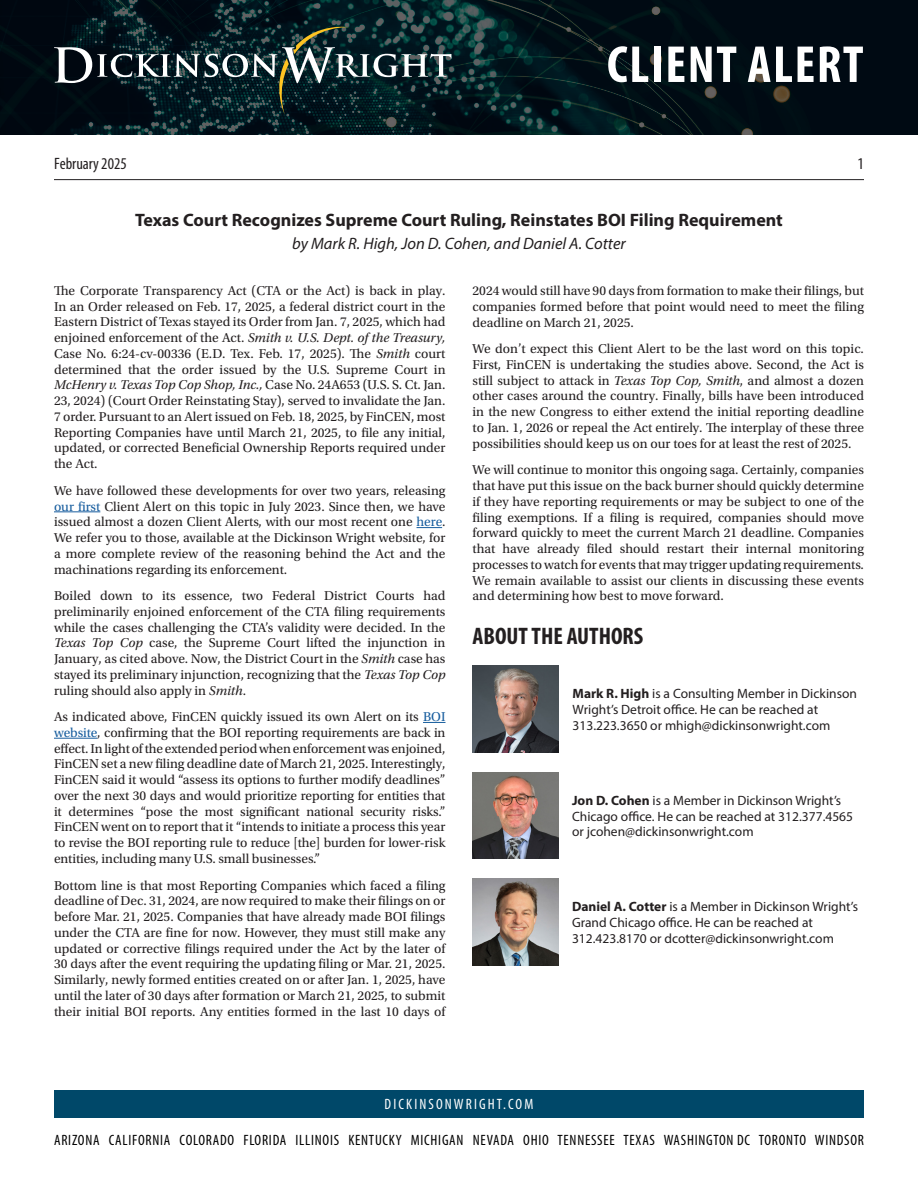
<style>
.page{position:relative;width:918px;height:1188px;background:#fff}
.page>*{position:absolute;margin:0;border:0;box-sizing:border-box;transform-origin:0 0}
.t1{font:700 condensed 52.5px "Myriad Pro";letter-spacing:.03em;color:#fff}
.t2{font:700 condensed 24px "Myriad Pro";color:#231f20}
.t3{font:700 18px "Myriad Pro";color:#231f20}
.t4{font:italic 16.5px "Myriad Pro";color:#231f20}
.t5{font:condensed 16.5px "Myriad Pro";color:#231f20}
.t6{font:condensed 15px "Myriad Pro";letter-spacing:.05em;color:#000}
.t7{font:condensed 15px "Myriad Pro";letter-spacing:.14em;color:#fff}
.Copy{font:13.5px/15.8px "Utopia Std";color:#231f20;text-align:justify}
.t8{font:13.5px/15.8px "Myriad Pro";color:#231f20}
.s1{font-style:italic}
.s2{color:#175d9e}
.s3{font-weight:700}
</style>
<div class="page">
<hr style="left:54px;top:179px;width:810px;height:1px;background:#231f20">
<svg style="left:0;top:0;width:918px;height:135px;background:#04131a"></svg>
<div style="left:54px;top:1090px;width:810px;height:28px;background:#004869"></div>
<svg style="left:54px;top:27px;width:397px;height:88px;background:#203438"></svg>
<hr style="left:54px;top:512px;width:46px;height:1px;background:#175d9e">
<svg style="left:417px;top:527px;width:25px;height:1px"></svg>
<svg style="left:423px;top:722px;width:23px;height:1px"></svg>
<hr style="left:54px;top:738px;width:43px;height:1px;background:#175d9e">
<img style="left:472px;top:666px;width:87px;height:86px">
<img style="left:472px;top:772px;width:87px;height:87px">
<img style="left:472px;top:879px;width:87px;height:86px">
<h1 class="t1" style="left:607px;top:32px;width:258px">CLIENT ALERT</h1>
<p class="t5" style="left:54px;top:154px;width:74px">February 2025</p>
<p class="t3" style="left:135px;top:208px;width:649px">Texas Court Recognizes Supreme Court Ruling, Reinstates BOI Filing Requirement</p>
<p class="t4" style="left:292px;top:233px;width:335px">by Mark R. High, Jon D. Cohen, and Daniel A. Cotter</p>
<p class="t5" style="left:858px;top:154px;width:8px">1</p>
<p class="Copy" style="left:54px;top:283px;width:393px">The Corporate Transparency Act (CTA or the Act) is back in play.<br>In an Order released on Feb. 17, 2025, a federal district court in the Eastern District of Texas stayed its Order from Jan. 7, 2025, which had enjoined enforcement of the Act. <span class="s1">Smith v. U.S. Dept. of the Treasury, </span>Case No. 6:24-cv-00336 (E.D. Tex. Feb. 17, 2025). The <span class="s1">Smith</span> court determined that the order issued by the U.S. Supreme Court in <span class="s1">McHenry v. Texas Top Cop Shop, Inc.,</span> Case No. 24A653 (U.S. S. Ct. Jan.<br>23, 2024) (Court Order Reinstating Stay), served to invalidate the Jan.<br>7 order. Pursuant to an Alert issued on Feb. 18, 2025, by FinCEN, most Reporting Companies have until March 21, 2025, to file any initial, updated, or corrected Beneficial Ownership Reports required under the Act.</p>
<p class="Copy" style="left:54px;top:483px;width:393px">We have followed these developments for over two years, releasing <span class="s2">our first</span> Client Alert on this topic in July 2023. Since then, we have issued almost a dozen Client Alerts, with our most recent one <span class="s2">here</span>.<br>We refer you to those, available at the Dickinson Wright website, for a more complete review of the reasoning behind the Act and the machinations regarding its enforcement.</p>
<p class="Copy" style="left:54px;top:588px;width:393px">Boiled down to its essence, two Federal District Courts had preliminarily enjoined enforcement of the CTA filing requirements while the cases challenging the CTA’s validity were decided. In the <span class="s1">Texas Top Cop</span> case, the Supreme Court lifted the injunction in January, as cited above. Now, the District Court in the <span class="s1">Smith</span> case has stayed its preliminary injunction, recognizing that the <span class="s1">Texas Top Cop </span>ruling should also apply in <span class="s1">Smith</span>.</p>
<p class="Copy" style="left:54px;top:709px;width:393px">As indicated above, FinCEN quickly issued its own Alert on its <span class="s2">BOI website</span>, confirming that the BOI reporting requirements are back in effect. In light of the extended period when enforcement was enjoined, FinCEN set a new filing deadline date of March 21, 2025. Interestingly, FinCEN said it would “assess its options to further modify deadlines” over the next 30 days and would prioritize reporting for entities that it determines “pose the most significant national security risks.” FinCEN went on to report that it “intends to initiate a process this year to revise the BOI reporting rule to reduce [the] burden for lower-risk entities, including many U.S. small businesses.”</p>
<p class="Copy" style="left:54px;top:878px;width:393px">Bottom line is that most Reporting Companies which faced a filing deadline of Dec. 31, 2024, are now required to make their filings on or before Mar. 21, 2025. Companies that have already made BOI filings under the CTA are fine for now. However, they must still make any updated or corrective filings required under the Act by the later of 30 days after the event requiring the updating filing or Mar. 21, 2025.<br>Similarly, newly formed entities created on or after Jan. 1, 2025, have until the later of 30 days after formation or March 21, 2025, to submit their initial BOI reports. Any entities formed in the last 10 days of</p>
<p class="Copy" style="left:472px;top:283px;width:393px">2024 would still have 90 days from formation to make their filings, but companies formed before that point would need to meet the filing deadline on March 21, 2025.</p>
<p class="Copy" style="left:472px;top:341px;width:393px">We don’t expect this Client Alert to be the last word on this topic.<br>First, FinCEN is undertaking the studies above. Second, the Act is still subject to attack in <span class="s1">Texas Top Cop, Smith</span>, and almost a dozen other cases around the country. Finally, bills have been introduced in the new Congress to either extend the initial reporting deadline to Jan. 1, 2026 or repeal the Act entirely. The interplay of these three possibilities should keep us on our toes for at least the rest of 2025.</p>
<p class="Copy" style="left:472px;top:462px;width:393px">We will continue to monitor this ongoing saga. Certainly, companies that have put this issue on the back burner should quickly determine if they have reporting requirements or may be subject to one of the filing exemptions. If a filing is required, companies should move forward quickly to meet the current March 21 deadline. Companies that have already filed should restart their internal monitoring processes to watch for events that may trigger updating requirements.<br>We remain available to assist our clients in discussing these events and determining how best to move forward.</p>
<p class="t2" style="left:472px;top:621px;width:172px">ABOUT THE AUTHORS</p>
<p class="t8" style="left:573px;top:686px;width:286px"><span class="s3">Mark R. High</span> is a Consulting Member in Dickinson<br>Wright’s Detroit office. He can be reached at<br>313.223.3650 or mhigh@dickinsonwright.com</p>
<p class="t8" style="left:572px;top:792px;width:283px"><span class="s3">Jon D. Cohen</span> is a Member in Dickinson Wright’s<br>Chicago office. He can be reached at 312.377.4565 or jcohen@dickinsonwright.com</p>
<p class="t8" style="left:572px;top:899px;width:288px"><span class="s3">Daniel A. Cotter</span> is a Member in Dickinson Wright’s<br>Grand Chicago office. He can be reached at<br>312.423.8170 or dcotter@dickinsonwright.com</p>
<p class="t7" style="left:385px;top:1095px;width:150px">DICKINSONWRIGHT.COM</p>
<p class="t6" style="left:54px;top:1131px;width:811px">ARIZONA CALIFORNIA COLORADO FLORIDA ILLINOIS KENTUCKY MICHIGAN NEVADA OHIO TENNESSEE TEXAS WASHINGTON DC TORONTO WINDSOR</p>
</div>
